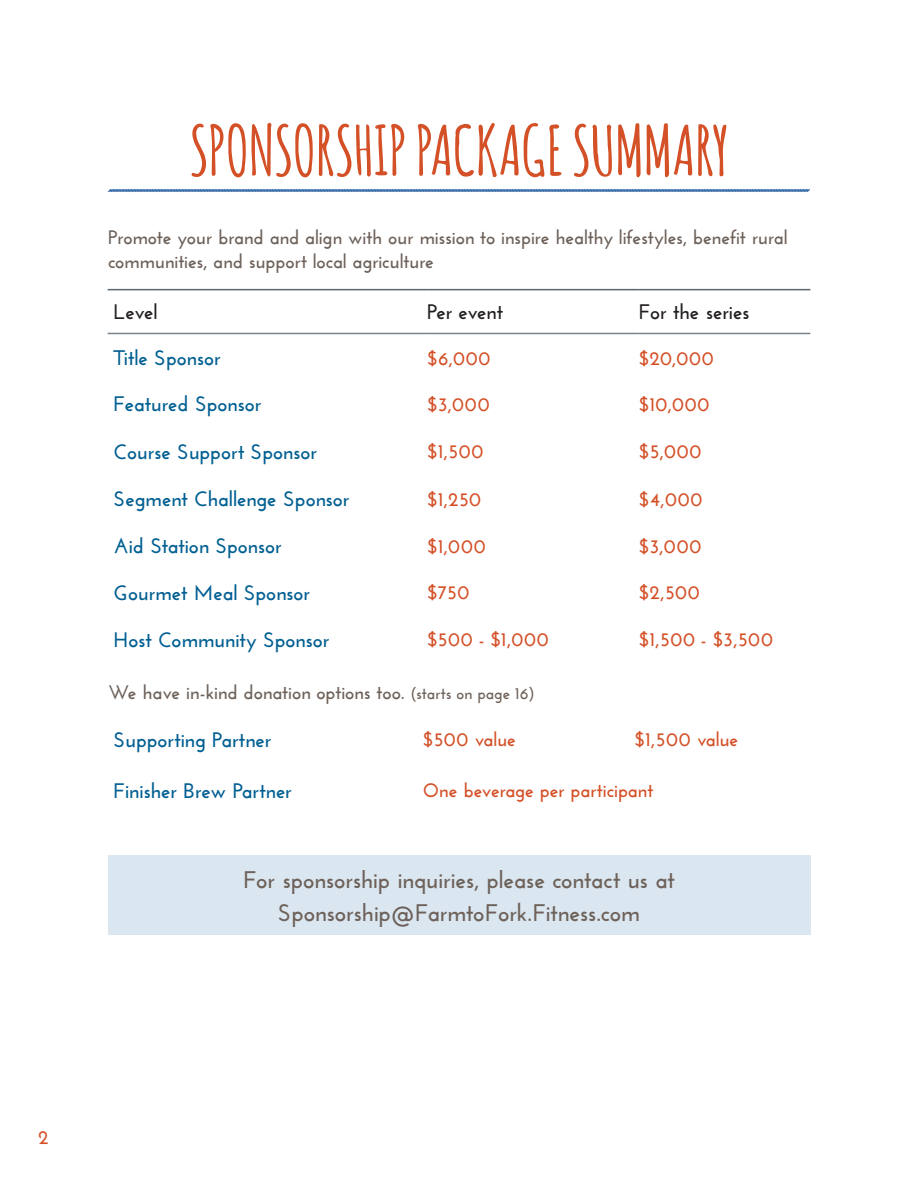
<style>
.page{position:relative;width:918px;height:1188px;background:#fff}
.page>*{position:absolute;margin:0;border:0;box-sizing:border-box;transform-origin:0 0}
.t1{font:700 67.5px "Amatic";letter-spacing:.02em;color:#d45027}
.t2{font:700 24px "Josefin Sans";letter-spacing:-.01em;color:#6d6159}
.t3{font:700 21px "Josefin Sans";letter-spacing:-.01em;color:#005f92}
.t4{font:700 21px "Josefin Sans";letter-spacing:-.02em;color:#231f20}
.t5{font:700 19.5px/24px "Josefin Sans";letter-spacing:-.01em;color:#6d6159}
.t6{font:700 19.5px "Josefin Sans";letter-spacing:.01em;color:#d45027}
.t7{font:700 19.5px "Josefin Sans";letter-spacing:-.01em;color:#d45027}
.s1{font-size:16.5px}
</style>
<div class="page">
<div style="left:108px;top:855px;width:702px;height:80px;background:#dae6f0"></div>
<svg style="left:108px;top:189px;width:702px;height:3px;background:#5a84b9"></svg>
<hr style="left:108px;top:289px;width:319px;height:1px;background:#5a6670">
<hr style="left:427px;top:289px;width:212px;height:1px;background:#5a6670">
<hr style="left:639px;top:289px;width:171px;height:1px;background:#5a6670">
<hr style="left:108px;top:333px;width:319px;height:1px;background:#79828b">
<hr style="left:427px;top:333px;width:212px;height:1px;background:#79828b">
<hr style="left:639px;top:333px;width:171px;height:1px;background:#79828b">
<p class="t1" style="left:190px;top:102px;width:539px">SPONSORSHIP PACKAGE SUMMARY</p>
<p class="t5" style="left:108px;top:225px;width:681px">Promote your brand and align with our mission to inspire healthy lifestyles, benefit rural communities, and support local agriculture</p>
<p class="t4" style="left:114px;top:300px;width:45px">Level</p>
<p class="t4" style="left:427px;top:300px;width:77px">Per event</p>
<p class="t4" style="left:639px;top:300px;width:112px">For the series</p>
<p class="t3" style="left:114px;top:345px;width:109px">Title Sponsor</p>
<p class="t6" style="left:427px;top:346px;width:65px">$6,000</p>
<p class="t6" style="left:639px;top:346px;width:77px">$20,000</p>
<p class="t3" style="left:114px;top:392px;width:149px">Featured Sponsor</p>
<p class="t6" style="left:427px;top:393px;width:64px">$3,000</p>
<p class="t6" style="left:639px;top:393px;width:72px">$10,000</p>
<p class="t3" style="left:114px;top:439px;width:205px">Course Support Sponsor</p>
<p class="t6" style="left:427px;top:440px;width:58px">$1,500</p>
<p class="t6" style="left:639px;top:440px;width:64px">$5,000</p>
<p class="t3" style="left:114px;top:487px;width:237px">Segment Challenge Sponsor</p>
<p class="t6" style="left:427px;top:488px;width:56px">$1,250</p>
<p class="t6" style="left:639px;top:488px;width:65px">$4,000</p>
<p class="t3" style="left:114px;top:534px;width:170px">Aid Station Sponsor</p>
<p class="t6" style="left:427px;top:534px;width:60px">$1,000</p>
<p class="t6" style="left:639px;top:534px;width:64px">$3,000</p>
<p class="t3" style="left:114px;top:580px;width:198px">Gourmet Meal Sponsor</p>
<p class="t6" style="left:427px;top:581px;width:44px">$750</p>
<p class="t6" style="left:639px;top:581px;width:63px">$2,500</p>
<p class="t3" style="left:114px;top:627px;width:217px">Host Community Sponsor</p>
<p class="t6" style="left:427px;top:628px;width:123px">$500 - $1,000</p>
<p class="t6" style="left:639px;top:628px;width:136px">$1,500 - $3,500</p>
<p class="t5" style="left:108px;top:681px;width:428px">We have in-kind donation options too. <span class="s1">(starts on page 16)</span></p>
<p class="t3" style="left:114px;top:727px;width:159px">Supporting Partner</p>
<p class="t6" style="left:423px;top:728px;width:95px">$500 value</p>
<p class="t6" style="left:634px;top:728px;width:105px">$1,500 value</p>
<p class="t3" style="left:114px;top:778px;width:180px">Finisher Brew Partner</p>
<p class="t7" style="left:423px;top:779px;width:232px">One beverage per participant</p>
<p class="t2" style="left:243px;top:865px;width:433px">For sponsorship inquiries, please contact us at</p>
<p class="t2" style="left:278px;top:898px;width:364px">Sponsorship@FarmtoFork.Fitness.com</p>
<p class="t6" style="left:38px;top:1126px;width:12px">2</p>
</div>
